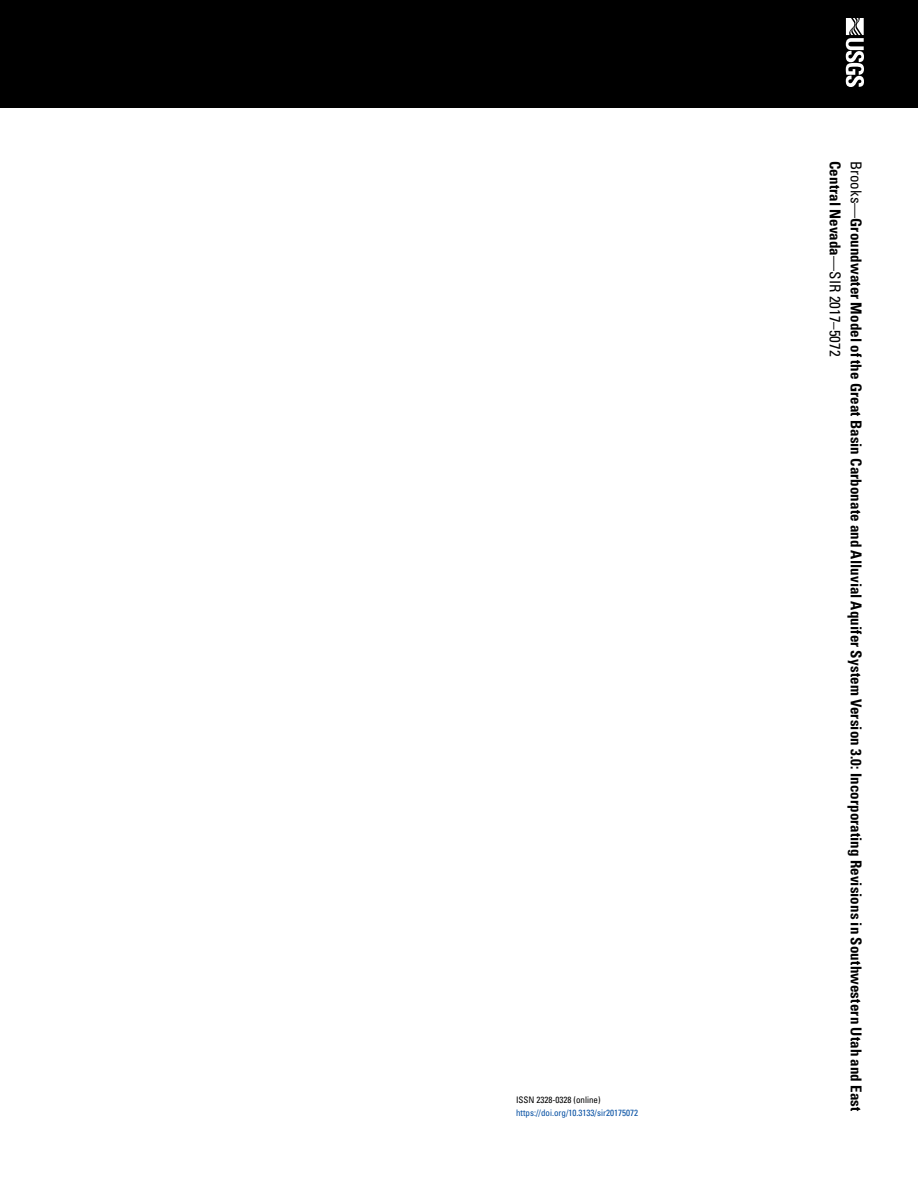
<style>
.page{position:relative;width:918px;height:1188px;background:#fff}
.page>*{position:absolute;margin:0;border:0;box-sizing:border-box;transform-origin:0 0}
.SpineTitle{font:700 condensed 15px/21px "Univers";letter-spacing:.005em;color:#000}
.DOI{font:condensed 9px "Univers";color:#034ea2}
.ISSN{font:condensed 9px "Univers";color:#000}
.s1{font-weight:400}
</style>
<div class="page">
<div style="left:0;top:0;width:918px;height:108px;background:#000"></div>
<svg style="left:846px;top:18px;width:18px;height:69px"></svg>
<p class="ISSN" style="left:516px;top:1094px;width:86px">ISSN 2328-0328 (online)</p>
<p class="DOI" style="left:516px;top:1107px;width:123px">https://doi.org/10.3133/sir20175072</p>
<p class="SpineTitle" style="left:867px;top:161px;width:952px;rotate:90deg"><span class="s1">Brooks—</span>Groundwater Model of the Great Basin Carbonate and Alluvial Aquifer System Version 3.0: Incorporating Revisions in Southwestern Utah and East<br>Central Nevada<span class="s1">—SIR 2017–5072</span></p>
</div>
